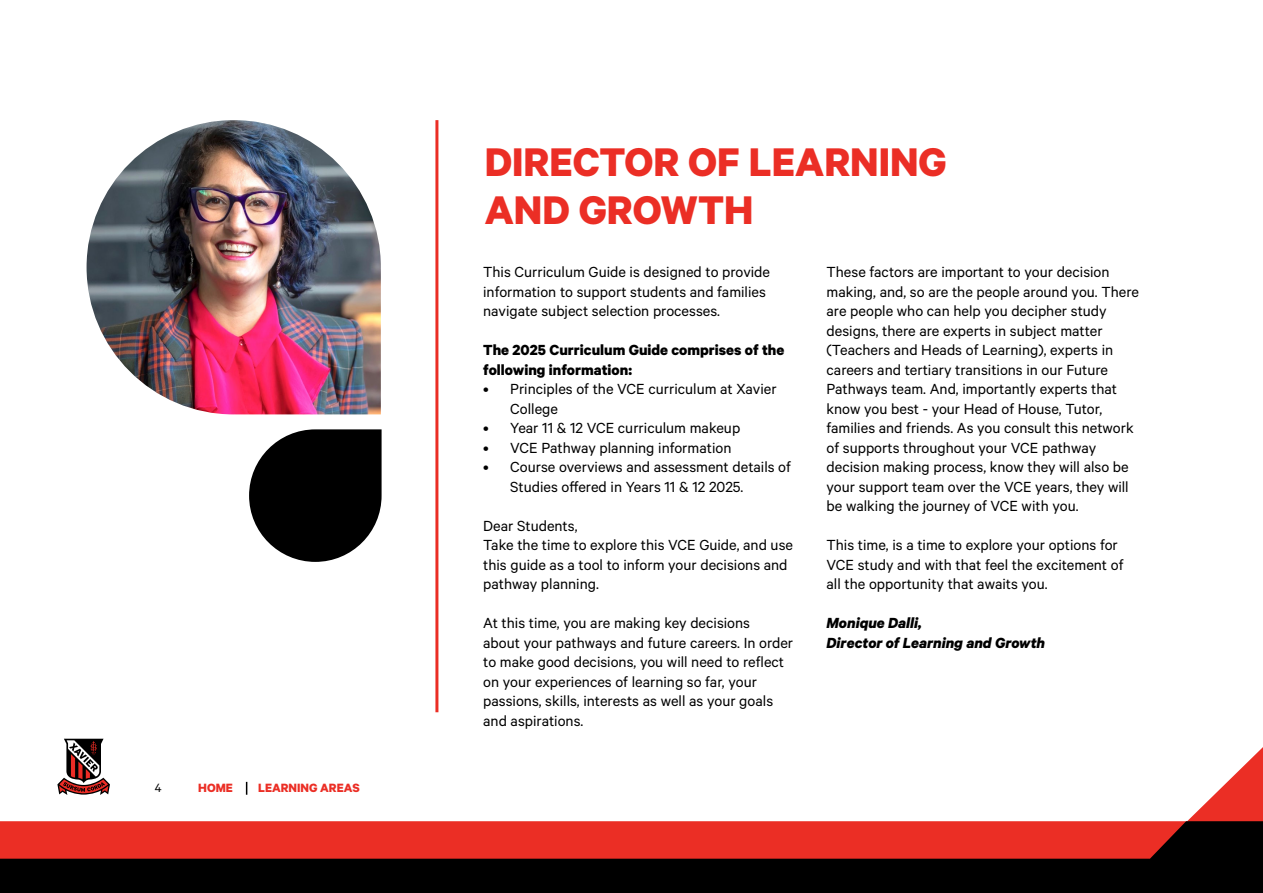
<style>
.page{position:relative;width:1263px;height:893px;background:#fff}
.page>*{position:absolute;margin:0;border:0;box-sizing:border-box;transform-origin:0 0}
.t1{font:700 45px/48px "Calibre";color:#eb2e25}
.t2{font:16.5px/19.5px "Calibre";color:#000}
.t3{font:700 16.5px/19.5px "Calibre";color:#000}
.t4{font:italic 700 16.5px/19.5px "Calibre";color:#000}
.t5{font:700 13.5px "Calibre";color:#eb2e25}
.t6{font:13.5px "Calibre";color:#000}
</style>
<div class="page">
<svg style="left:57px;top:738px;width:1206px;height:83px"></svg>
<svg style="left:0;top:821px;width:1263px;height:72px;fill:#000"></svg>
<hr style="left:435px;top:120px;width:3px;height:592px;background:#eb2e25">
<img style="left:87px;top:120px;width:294px;height:294px">
<svg style="left:249px;top:429px;width:133px;height:133px"></svg>
<p class="t6" style="left:155px;top:780px;width:8px">4</p>
<p class="t5" style="left:198px;top:780px;width:36px">HOME</p>
<p class="t5" style="left:258px;top:780px;width:103px">LEARNING AREAS</p>
<h1 class="t1" style="left:485px;top:136px;width:463px">DIRECTOR OF LEARNING<br>AND GROWTH</h1>
<p class="t2" style="left:483px;top:262px;width:288px">This Curriculum Guide is designed to provide information to support students and families navigate subject selection processes.</p>
<p class="t3" style="left:483px;top:340px;width:303px">The 2025 Curriculum Guide comprises of the following information:</p>
<p class="t2" style="left:510px;top:379px;width:268px;text-indent:-27px">• Principles of the VCE curriculum at Xavier<br>College</p>
<p class="t2" style="left:483px;top:418px;width:259px">• Year 11 &amp; 12 VCE curriculum makeup</p>
<p class="t2" style="left:483px;top:437px;width:250px">• VCE Pathway planning information</p>
<p class="t2" style="left:510px;top:457px;width:282px;text-indent:-27px">• Course overviews and assessment details of<br>Studies offered in Years 11 &amp; 12 2025.</p>
<p class="t2" style="left:483px;top:515px;width:311px">Dear Students,<br>Take the time to explore this VCE Guide, and use this guide as a tool to inform your decisions and pathway planning.</p>
<p class="t2" style="left:483px;top:613px;width:311px">At this time, you are making key decisions<br>about your pathways and future careers. In order to make good decisions, you will need to reflect on your experiences of learning so far, your passions, skills, interests as well as your goals and aspirations.</p>
<p class="t2" style="left:826px;top:262px;width:314px">These factors are important to your decision making, and, so are the people around you. There are people who can help you decipher study designs, there are experts in subject matter (Teachers and Heads of Learning), experts in careers and tertiary transitions in our Future Pathways team. And, importantly experts that know you best - your Head of House, Tutor, families and friends. As you consult this network of supports throughout your VCE pathway decision making process, know they will also be your support team over the VCE years, they will be walking the journey of VCE with you.</p>
<p class="t2" style="left:826px;top:535px;width:298px">This time, is a time to explore your options for<br>VCE study and with that feel the excitement of all the opportunity that awaits you.</p>
<p class="t4" style="left:826px;top:613px;width:220px">Monique Dalli,<br>Director of Learning and Growth</p>
</div>
